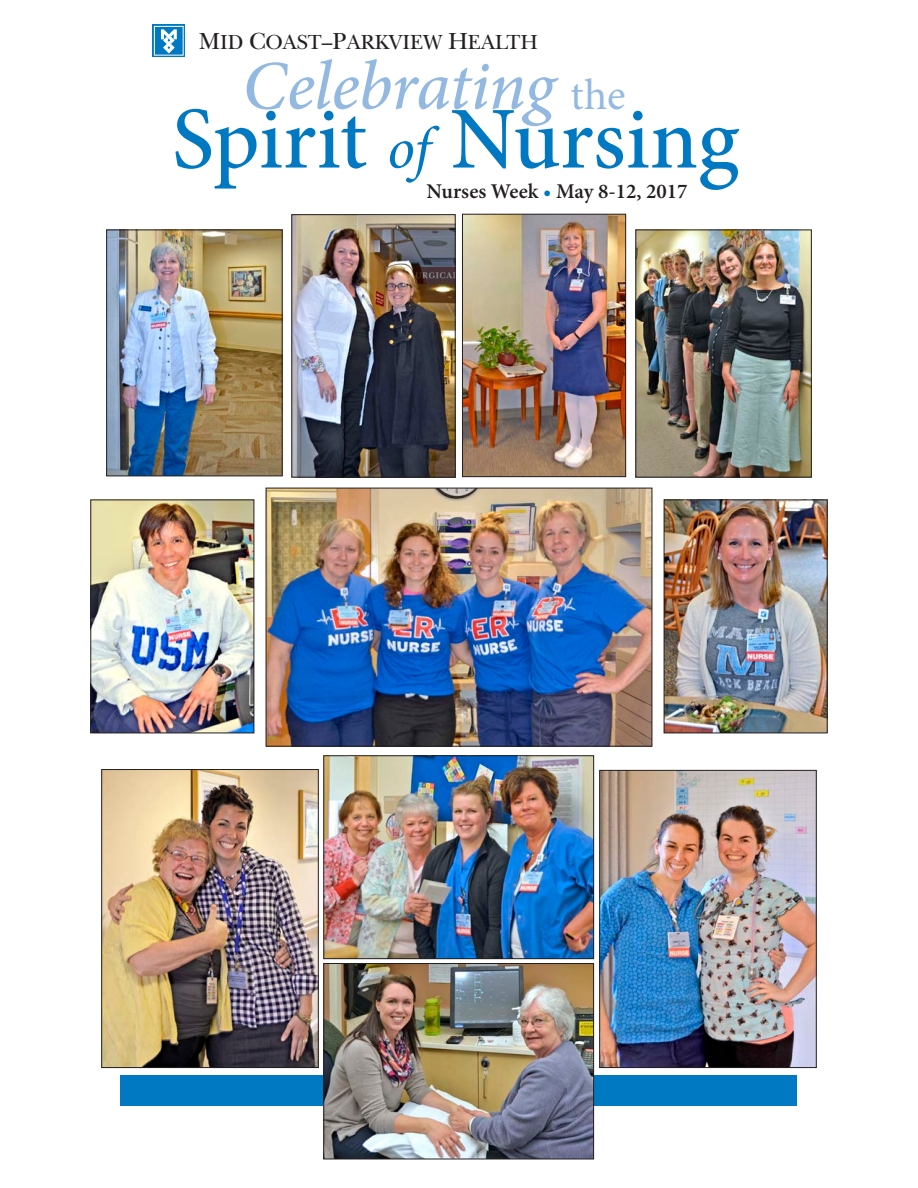
<style>
.page{position:relative;width:918px;height:1188px;background:#fff}
.page>*{position:absolute;margin:0;border:0;box-sizing:border-box;transform-origin:0 0}
.t1{font:500 88.35px "Minion Pro";letter-spacing:-.005em;color:#0079c2}
.t2{font:italic 500 69.6px "Minion Pro";letter-spacing:-.01em;color:#94b9e1}
.t3{font:21.3px "New Baskerville Std";color:#231f20}
.t4{font:600 21px "Minion Pro";color:#231f20}
.s1{font-size:24.3px}
.s2{font-weight:400;font-style:normal;font-size:43.5px}
.s3{font-weight:400;font-style:italic;font-size:58.8px}
.s4{color:#0079c2}
</style>
<div class="page">
<div style="left:121px;top:1076px;width:676px;height:30px;background:#0079c2"></div>
<svg style="left:153px;top:24px;width:32px;height:33px"></svg>
<div style="left:154px;top:26px;width:29px;height:29px;border:1px solid #fff"></div>
<svg style="left:161px;top:29px;width:16px;height:24px"></svg>
<img style="left:103px;top:771px;width:214px;height:295px">
<div style="left:101px;top:769px;width:218px;height:299px;border:1px solid #231f20"></div>
<img style="left:325px;top:757px;width:267px;height:200px">
<div style="left:323px;top:755px;width:271px;height:204px;border:1px solid #231f20"></div>
<img style="left:601px;top:772px;width:214px;height:294px">
<div style="left:599px;top:770px;width:218px;height:298px;border:1px solid #231f20"></div>
<img style="left:293px;top:216px;width:161px;height:259px">
<div style="left:291px;top:214px;width:165px;height:263px;border:1px solid #231f20"></div>
<img style="left:464px;top:216px;width:160px;height:259px">
<div style="left:462px;top:214px;width:164px;height:263px;border:1px solid #231f20"></div>
<img style="left:108px;top:232px;width:173px;height:242px">
<div style="left:106px;top:230px;width:177px;height:246px;border:1px solid #231f20"></div>
<img style="left:325px;top:965px;width:267px;height:192px">
<div style="left:323px;top:963px;width:271px;height:196px;border:1px solid #231f20"></div>
<img style="left:268px;top:490px;width:382px;height:255px">
<div style="left:266px;top:488px;width:386px;height:259px;border:1px solid #231f20"></div>
<img style="left:666px;top:502px;width:160px;height:229px">
<div style="left:664px;top:500px;width:164px;height:233px;border:1px solid #231f20"></div>
<img style="left:92px;top:502px;width:160px;height:229px">
<div style="left:90px;top:500px;width:164px;height:233px;border:1px solid #231f20"></div>
<img style="left:637px;top:232px;width:173px;height:243px">
<div style="left:635px;top:230px;width:177px;height:247px;border:1px solid #231f20"></div>
<p class="t3" style="left:199px;top:30px;width:341px"><span class="s1">M</span>ID <span class="s1">C</span>OAST–<span class="s1">P</span>ARKVIEW <span class="s1">H</span>EALTH</p>
<p class="t2" style="left:242px;top:38px;width:385px">Celebrating <span class="s2">the</span></p>
<p class="t1" style="left:172px;top:80px;width:569px">Spirit <span class="s3">of</span> Nursing</p>
<p class="t4" style="left:427px;top:177px;width:263px">Nurses Week <span class="s4">•</span> May 8-12, 2017</p>
</div>
